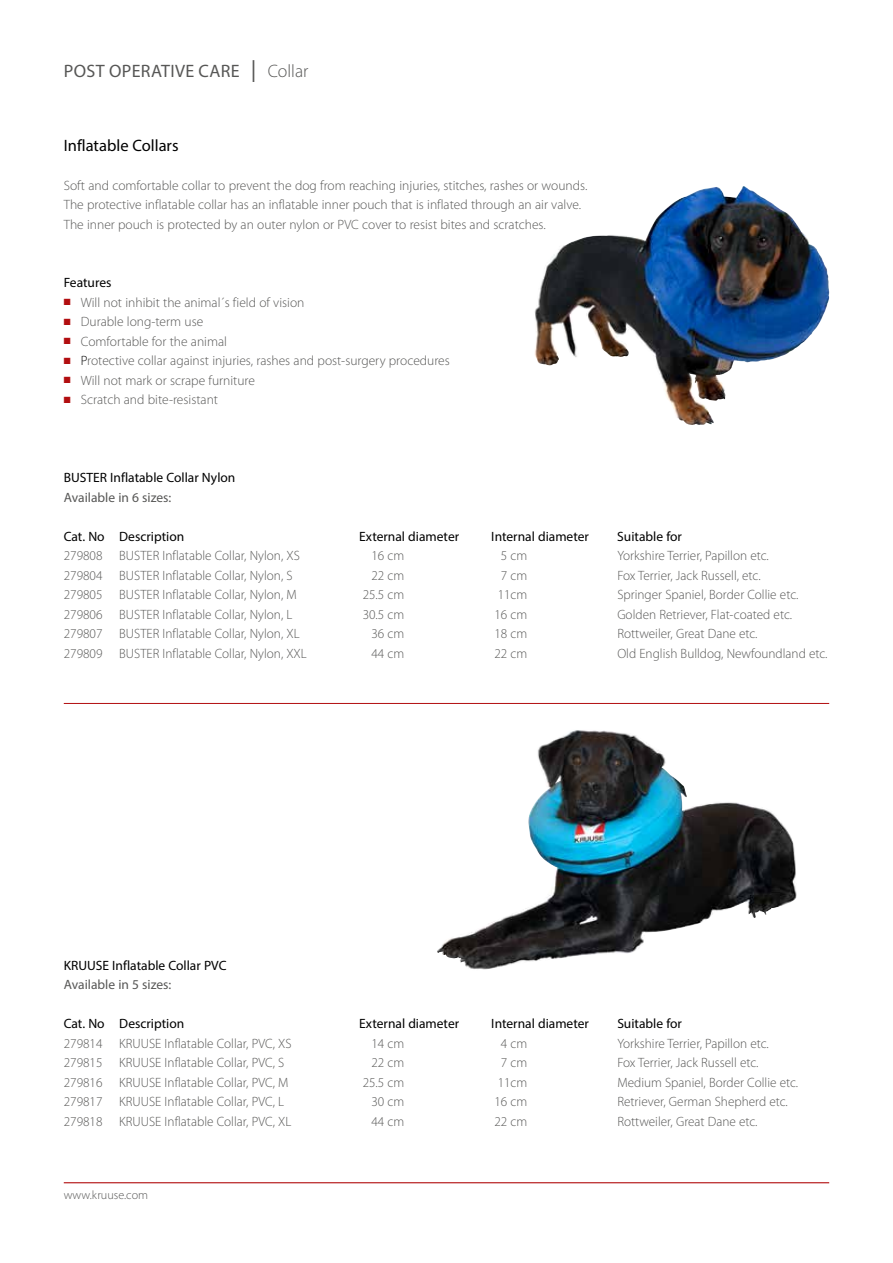
<style>
.page{position:relative;width:893px;height:1263px;background:#fff}
.page>*{position:absolute;margin:0;border:0;box-sizing:border-box;transform-origin:0 0}
.t1{font:18px "Myriad Pro";letter-spacing:.02em;color:#575756}
.t2{font:16.5px "Myriad Pro";color:#000}
.t3{font:300 13.5px/19.5px "Myriad Pro";color:#575756}
.t4{font:13.5px "Myriad Pro";color:#000}
.t5{font:13.5px "Myriad Pro";color:#575756}
.t6{font:300 12.15px "Myriad Pro";color:#575756}
.s1{font-size:32.4px}
.s2{font-weight:300}
.s3{color:#b20e10}
.s4{color:#000}
</style>
<div class="page">
<img style="left:534px;top:187px;width:208px;height:238px">
<img style="left:437px;top:730px;width:360px;height:240px">
<hr style="left:64px;top:703px;width:765px;height:1px;background:#b20e10">
<hr style="left:64px;top:1182px;width:765px;height:1px;background:#b20e10">
<h1 class="t1" style="left:64px;top:60px;width:246px">POST OPERATIVE CARE <span class="s1">I</span> <span class="s2">Collar</span></h1>
<p class="t2" style="left:64px;top:135px;width:116px">Inflatable Collars</p>
<p class="t3" style="left:64px;top:175px;width:525px">Soft and comfortable collar to prevent the dog from reaching injuries, stitches, rashes or wounds.<br>The protective inflatable collar has an inflatable inner pouch that is inflated through an air valve.<br>The inner pouch is protected by an outer nylon or PVC cover to resist bites and scratches.</p>
<p class="t4" style="left:64px;top:274px;width:49px">Features</p>
<p class="t3" style="left:64px;top:292px;width:242px"><span class="s3">■</span> Will not inhibit the animal´s field of vision</p>
<p class="t3" style="left:64px;top:312px;width:141px"><span class="s3">■</span> Durable long-term use</p>
<p class="t3" style="left:64px;top:331px;width:165px"><span class="s3">■</span> Comfortable for the animal</p>
<p class="t3" style="left:64px;top:351px;width:388px"><span class="s3">■</span> <span class="s4">P</span>rotective collar against injuries, rashes and post-surgery procedures</p>
<p class="t3" style="left:64px;top:370px;width:193px"><span class="s3">■</span> Will not mark or scrape furniture</p>
<p class="t3" style="left:64px;top:390px;width:156px"><span class="s3">■</span> Scratch and bite-resistant</p>
<p class="t4" style="left:64px;top:469px;width:173px">BUSTER Inflatable Collar Nylon</p>
<p class="t5" style="left:64px;top:489px;width:109px">Available in 6 sizes:</p>
<p class="t4" style="left:64px;top:528px;width:122px">Cat. No Description</p>
<p class="t4" style="left:359px;top:528px;width:101px">External diameter</p>
<p class="t4" style="left:491px;top:528px;width:99px">Internal diameter</p>
<p class="t4" style="left:617px;top:528px;width:66px">Suitable for</p>
<p class="t3" style="left:64px;top:546px;width:238px">279808 BUSTER Inflatable Collar, Nylon, XS</p>
<p class="t3" style="left:371px;top:546px;width:34px">16 cm</p>
<p class="t3" style="left:501px;top:546px;width:28px">5 cm</p>
<p class="t3" style="left:617px;top:546px;width:153px">Yorkshire Terrier, Papillon etc.</p>
<p class="t3" style="left:64px;top:565px;width:230px">279804 BUSTER Inflatable Collar, Nylon, S</p>
<p class="t3" style="left:371px;top:565px;width:34px">22 cm</p>
<p class="t3" style="left:501px;top:565px;width:28px">7 cm</p>
<p class="t3" style="left:617px;top:565px;width:145px">Fox Terrier, Jack Russell, etc.</p>
<p class="t3" style="left:64px;top:585px;width:235px">279805 BUSTER Inflatable Collar, Nylon, M</p>
<p class="t3" style="left:363px;top:585px;width:43px">25.5 cm</p>
<p class="t3" style="left:498px;top:585px;width:31px">11cm</p>
<p class="t3" style="left:617px;top:585px;width:183px">Springer Spaniel, Border Collie etc.</p>
<p class="t3" style="left:64px;top:604px;width:230px">279806 BUSTER Inflatable Collar, Nylon, L</p>
<p class="t3" style="left:363px;top:604px;width:43px">30.5 cm</p>
<p class="t3" style="left:494px;top:604px;width:34px">16 cm</p>
<p class="t3" style="left:617px;top:604px;width:176px">Golden Retriever, Flat-coated etc.</p>
<p class="t3" style="left:64px;top:624px;width:237px">279807 BUSTER Inflatable Collar, Nylon, XL</p>
<p class="t3" style="left:371px;top:624px;width:34px">36 cm</p>
<p class="t3" style="left:494px;top:624px;width:34px">18 cm</p>
<p class="t3" style="left:617px;top:624px;width:142px">Rottweiler, Great Dane etc.</p>
<p class="t3" style="left:64px;top:643px;width:244px">279809 BUSTER Inflatable Collar, Nylon, XXL</p>
<p class="t3" style="left:371px;top:643px;width:34px">44 cm</p>
<p class="t3" style="left:494px;top:643px;width:34px">22 cm</p>
<p class="t3" style="left:617px;top:643px;width:212px">Old English Bulldog, Newfoundland etc.</p>
<p class="t4" style="left:64px;top:957px;width:164px">KRUUSE Inflatable Collar PVC</p>
<p class="t5" style="left:64px;top:976px;width:109px">Available in 5 sizes:</p>
<p class="t4" style="left:64px;top:1015px;width:122px">Cat. No Description</p>
<p class="t4" style="left:359px;top:1015px;width:101px">External diameter</p>
<p class="t4" style="left:491px;top:1015px;width:99px">Internal diameter</p>
<p class="t4" style="left:617px;top:1015px;width:66px">Suitable for</p>
<p class="t3" style="left:64px;top:1033px;width:229px">279814 KRUUSE Inflatable Collar, PVC, XS</p>
<p class="t3" style="left:371px;top:1033px;width:34px">14 cm</p>
<p class="t3" style="left:501px;top:1033px;width:28px">4 cm</p>
<p class="t3" style="left:617px;top:1033px;width:153px">Yorkshire Terrier, Papillon etc.</p>
<p class="t3" style="left:64px;top:1053px;width:222px">279815 KRUUSE Inflatable Collar, PVC, S</p>
<p class="t3" style="left:371px;top:1053px;width:34px">22 cm</p>
<p class="t3" style="left:501px;top:1053px;width:28px">7 cm</p>
<p class="t3" style="left:617px;top:1053px;width:143px">Fox Terrier, Jack Russell etc.</p>
<p class="t3" style="left:64px;top:1072px;width:226px">279816 KRUUSE Inflatable Collar, PVC, M</p>
<p class="t3" style="left:363px;top:1072px;width:43px">25.5 cm</p>
<p class="t3" style="left:498px;top:1072px;width:31px">11cm</p>
<p class="t3" style="left:617px;top:1072px;width:182px">Medium Spaniel, Border Collie etc.</p>
<p class="t3" style="left:64px;top:1092px;width:222px">279817 KRUUSE Inflatable Collar, PVC, L</p>
<p class="t3" style="left:371px;top:1092px;width:34px">30 cm</p>
<p class="t3" style="left:494px;top:1092px;width:34px">16 cm</p>
<p class="t3" style="left:617px;top:1092px;width:172px">Retriever, German Shepherd etc.</p>
<p class="t3" style="left:64px;top:1111px;width:229px">279818 KRUUSE Inflatable Collar, PVC, XL</p>
<p class="t3" style="left:371px;top:1111px;width:34px">44 cm</p>
<p class="t3" style="left:494px;top:1111px;width:34px">22 cm</p>
<p class="t3" style="left:617px;top:1111px;width:142px">Rottweiler, Great Dane etc.</p>
<p class="t6" style="left:64px;top:1188px;width:86px">www.kruuse.com</p>
</div>
